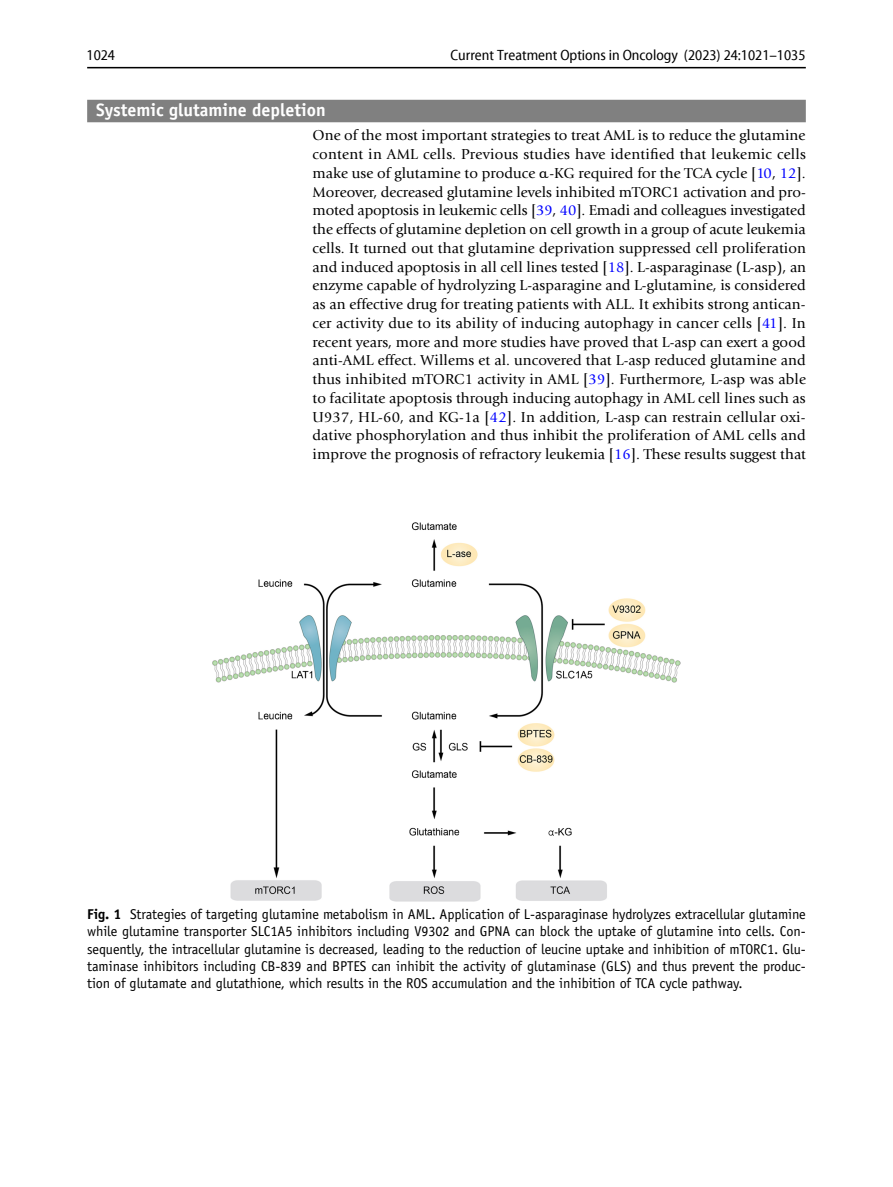
<style>
.page{position:relative;width:893px;height:1187px;background:#fff}
.page>*{position:absolute;margin:0;border:0;box-sizing:border-box;transform-origin:0 0}
.t1{font:700 18px "Officina Sans";color:#fff}
.t2{font:15px/18.8px "Giovanni";letter-spacing:.005em;color:#000;text-align:justify}
.t3{font:semi-condensed 15px "Myriad Pro Unic";color:#000}
.t4{font:15px "Myriad Pro Unic Semi Condensed 2";color:#000}
.t5{font:14.25px/17.2px "Officina Sans";letter-spacing:-.005em;color:#000;text-align:justify}
.s1{font-family:"Code 2000"}
.s2{color:#00f}
.s3{font-weight:700}
</style>
<div class="page">
<hr style="left:87px;top:67px;width:719px;height:1px;background:#000">
<div style="left:87px;top:100px;width:719px;height:22px;background:#808080"></div>
<img style="left:213px;top:522px;width:467px;height:379px">
<p class="t4" style="left:87px;top:49px;width:30px">1024</p>
<p class="t3" style="left:451px;top:50px;width:356px">Current Treatment Options in Oncology (2023) 24:1021–1035</p>
<p class="t1" style="left:96px;top:99px;width:231px">Systemic glutamine depletion</p>
<p class="t2" style="left:313px;top:126px;width:495px">One of the most important strategies to treat AML is to reduce the glutamine content in AML cells. Previous studies have identified that leukemic cells make use of glutamine to produce <span class="s1">α</span>-KG required for the TCA cycle [<span class="s2">10</span>, <span class="s2">12</span>].<br>Moreover, decreased glutamine levels inhibited mTORC1 activation and pro&shy;moted apoptosis in leukemic cells [<span class="s2">39</span>, <span class="s2">40</span>]. Emadi and colleagues investigated the effects of glutamine depletion on cell growth in a group of acute leukemia cells. It turned out that glutamine deprivation suppressed cell proliferation and induced apoptosis in all cell lines tested [<span class="s2">18</span>]. L-asparaginase (L-asp), an enzyme capable of hydrolyzing L-asparagine and L-glutamine, is considered as an effective drug for treating patients with ALL. It exhibits strong antican&shy;cer activity due to its ability of inducing autophagy in cancer cells [<span class="s2">41</span>]. In recent years, more and more studies have proved that L-asp can exert a good anti-AML effect. Willems et al. uncovered that L-asp reduced glutamine and thus inhibited mTORC1 activity in AML [<span class="s2">39</span>]. Furthermore, L-asp was able to facilitate apoptosis through inducing autophagy in AML cell lines such as U937, HL-60, and KG-1a [<span class="s2">42</span>]. In addition, L-asp can restrain cellular oxi&shy;dative phosphorylation and thus inhibit the proliferation of AML cells and improve the prognosis of refractory leukemia [<span class="s2">16</span>]. These results suggest that</p>
<p class="t5" style="left:87px;top:905px;width:720px"><span class="s3">Fig. 1</span> Strategies of targeting glutamine metabolism in AML. Application of L-asparaginase hydrolyzes extracellular glutamine while glutamine transporter SLC1A5 inhibitors including V9302 and GPNA can block the uptake of glutamine into cells. Con&shy;sequently, the intracellular glutamine is decreased, leading to the reduction of leucine uptake and inhibition of mTORC1. Glu&shy;taminase inhibitors including CB-839 and BPTES can inhibit the activity of glutaminase (GLS) and thus prevent the produc&shy;tion of glutamate and glutathione, which results in the ROS accumulation and the inhibition of TCA cycle pathway.</p>
</div>
